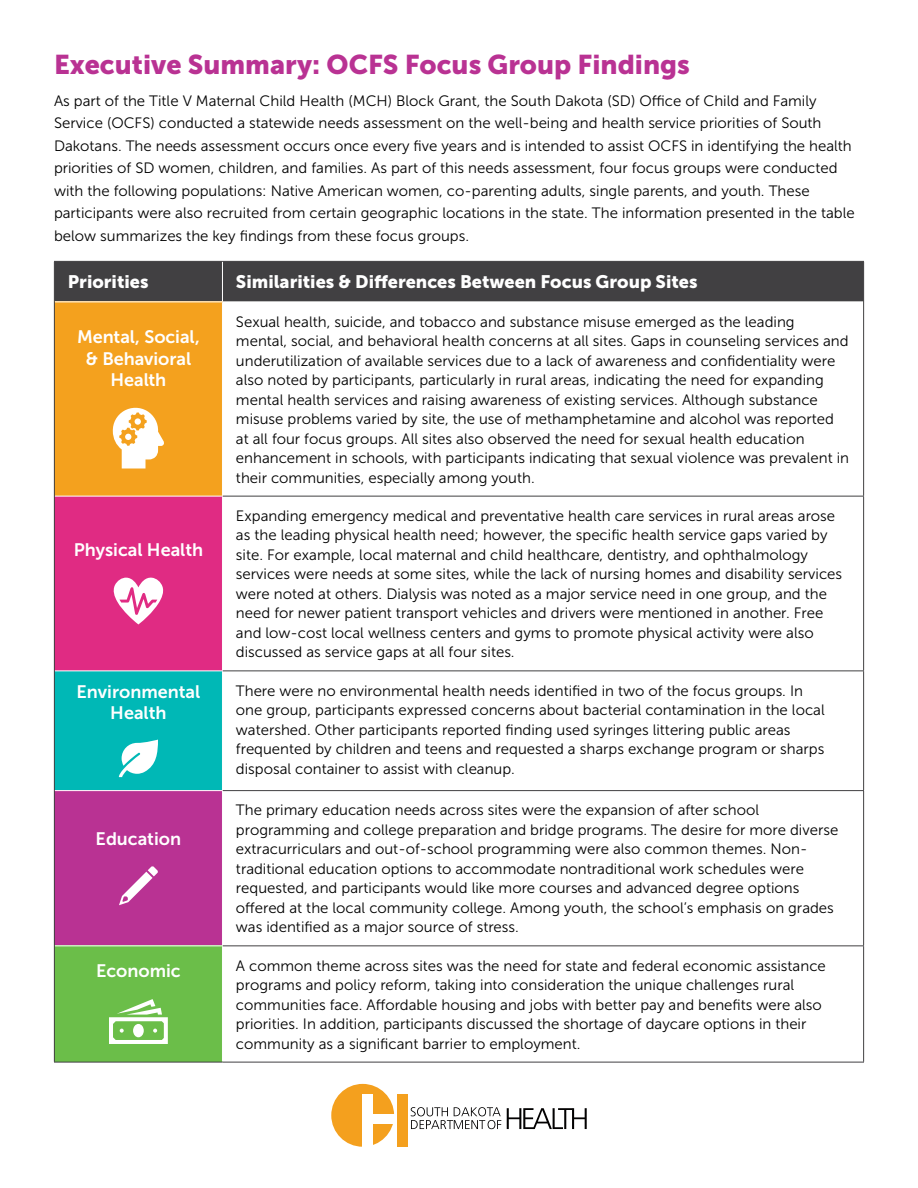
<style>
.page{position:relative;width:918px;height:1188px;background:#fff}
.page>*{position:absolute;margin:0;border:0;box-sizing:border-box;transform-origin:0 0}
.t1{font:27px "Museo Sans 900";color:#b93293}
.t2{font:18px/21.6px "Museo Sans 700";color:#fff;text-align:center}
.t3{font:18px "Museo Sans 900";color:#fff}
.t4{font:15px/19.5px "Museo Sans 300";color:#000}
</style>
<div class="page">
<div style="left:55px;top:262px;width:808px;height:40px;background:#414042"></div>
<div style="left:54px;top:302px;width:168px;height:194px;background:#f4a11e"></div>
<div style="left:54px;top:496px;width:168px;height:175px;background:#e02b83"></div>
<div style="left:54px;top:671px;width:168px;height:120px;background:#00b8b6"></div>
<div style="left:54px;top:791px;width:168px;height:155px;background:#b93293"></div>
<div style="left:54px;top:946px;width:168px;height:116px;background:#6bbe49"></div>
<hr style="left:55px;top:302px;width:167px;height:1px;background:#fff">
<hr style="left:55px;top:496px;width:168px;height:1px;background:#fff">
<hr style="left:55px;top:670px;width:168px;height:1px;background:#fff">
<hr style="left:55px;top:790px;width:168px;height:1px;background:#fff">
<hr style="left:55px;top:945px;width:168px;height:1px;background:#fff">
<hr style="left:223px;top:496px;width:641px;height:1px;background:#414042">
<hr style="left:223px;top:670px;width:641px;height:1px;background:#414042">
<hr style="left:223px;top:790px;width:641px;height:1px;background:#414042">
<hr style="left:223px;top:945px;width:641px;height:1px;background:#414042">
<hr style="left:222px;top:262px;width:1px;height:40px;background:#fff">
<hr style="left:54px;top:261px;width:168px;height:1px;background:#414042">
<hr style="left:54px;top:262px;width:1px;height:40px;background:#414042">
<hr style="left:222px;top:261px;width:642px;height:1px;background:#414042">
<hr style="left:863px;top:262px;width:1px;height:40px;background:#414042">
<hr style="left:54px;top:302px;width:1px;height:194px;background:#414042">
<hr style="left:863px;top:302px;width:1px;height:194px;background:#414042">
<hr style="left:54px;top:496px;width:1px;height:175px;background:#414042">
<hr style="left:863px;top:496px;width:1px;height:174px;background:#414042">
<hr style="left:54px;top:671px;width:1px;height:120px;background:#414042">
<hr style="left:863px;top:671px;width:1px;height:119px;background:#414042">
<hr style="left:54px;top:791px;width:1px;height:155px;background:#414042">
<hr style="left:863px;top:791px;width:1px;height:154px;background:#414042">
<hr style="left:54px;top:946px;width:1px;height:116px;background:#414042">
<hr style="left:863px;top:946px;width:1px;height:116px;background:#414042">
<hr style="left:54px;top:1062px;width:168px;height:1px;background:#414042">
<hr style="left:222px;top:1062px;width:642px;height:1px;background:#414042">
<svg style="left:113px;top:407px;width:51px;height:62px"></svg>
<svg style="left:113px;top:577px;width:51px;height:47px"></svg>
<svg style="left:119px;top:740px;width:39px;height:37px"></svg>
<svg style="left:119px;top:866px;width:39px;height:39px"></svg>
<svg style="left:109px;top:999px;width:59px;height:45px"></svg>
<svg style="left:411px;top:1107px;width:90px;height:22px"></svg>
<svg style="left:507px;top:1108px;width:80px;height:21px"></svg>
<div style="left:331px;top:1084px;width:63px;height:63px;background:#f4a01e;border-radius:50%"></div>
<div style="left:397px;top:1094px;width:11px;height:53px;background:#f4a01e"></div>
<div style="left:362px;top:1094px;width:11px;height:54px;background:#fff"></div>
<div style="left:372px;top:1114px;width:24px;height:9px;background:#fff"></div>
<h1 class="t1" style="left:54px;top:49px;width:637px">Executive Summary: OCFS Focus Group Findings</h1>
<p class="t4" style="left:54px;top:89px;width:802px;line-height:22.5px">As part of the Title V Maternal Child Health (MCH) Block Grant, the South Dakota (SD) Office of Child and Family Service (OCFS) conducted a statewide needs assessment on the well-being and health service priorities of South Dakotans. The needs assessment occurs once every five years and is intended to assist OCFS in identifying the health priorities of SD women, children, and families. As part of this needs assessment, four focus groups were conducted with the following populations: Native American women, co-parenting adults, single parents, and youth. These participants were also recruited from certain geographic locations in the state. The information presented in the table below summarizes the key findings from these focus groups.</p>
<p class="t3" style="left:68px;top:272px;width:82px">Priorities</p>
<p class="t3" style="left:236px;top:272px;width:463px">Similarities &amp; Differences Between Focus Group Sites</p>
<p class="t2" style="left:77px;top:326px;width:124px">Mental, Social, &amp; Behavioral<br>Health</p>
<p class="t4" style="left:236px;top:312px;width:615px">Sexual health, suicide, and tobacco and substance misuse emerged as the leading mental, social, and behavioral health concerns at all sites. Gaps in counseling services and underutilization of available services due to a lack of awareness and confidentiality were also noted by participants, particularly in rural areas, indicating the need for expanding mental health services and raising awareness of existing services. Although substance misuse problems varied by site, the use of methamphetamine and alcohol was reported at all four focus groups. All sites also observed the need for sexual health education enhancement in schools, with participants indicating that sexual violence was prevalent in their communities, especially among youth.</p>
<p class="t2" style="left:74px;top:539px;width:131px">Physical Health</p>
<p class="t4" style="left:236px;top:506px;width:608px">Expanding emergency medical and preventative health care services in rural areas arose as the leading physical health need; however, the specific health service gaps varied by site. For example, local maternal and child healthcare, dentistry, and ophthalmology services were needs at some sites, while the lack of nursing homes and disability services were noted at others. Dialysis was noted as a major service need in one group, and the need for newer patient transport vehicles and drivers were mentioned in another. Free and low-cost local wellness centers and gyms to promote physical activity were also discussed as service gaps at all four sites.</p>
<p class="t2" style="left:77px;top:681px;width:125px">Environmental<br>Health</p>
<p class="t4" style="left:236px;top:681px;width:590px">There were no environmental health needs identified in two of the focus groups. In one group, participants expressed concerns about bacterial contamination in the local watershed. Other participants reported finding used syringes littering public areas frequented by children and teens and requested a sharps exchange program or sharps disposal container to assist with cleanup.</p>
<p class="t2" style="left:96px;top:828px;width:87px">Education</p>
<p class="t4" style="left:236px;top:801px;width:604px">The primary education needs across sites were the expansion of after school programming and college preparation and bridge programs. The desire for more diverse extracurriculars and out-of-school programming were also common themes. Non&shy;traditional education options to accommodate nontraditional work schedules were requested, and participants would like more courses and advanced degree options offered at the local community college. Among youth, the school’s emphasis on grades was identified as a major source of stress.</p>
<p class="t2" style="left:96px;top:960px;width:86px">Economic</p>
<p class="t4" style="left:236px;top:956px;width:591px">A common theme across sites was the need for state and federal economic assistance programs and policy reform, taking into consideration the unique challenges rural communities face. Affordable housing and jobs with better pay and benefits were also priorities. In addition, participants discussed the shortage of daycare options in their community as a significant barrier to employment.</p>
</div>
